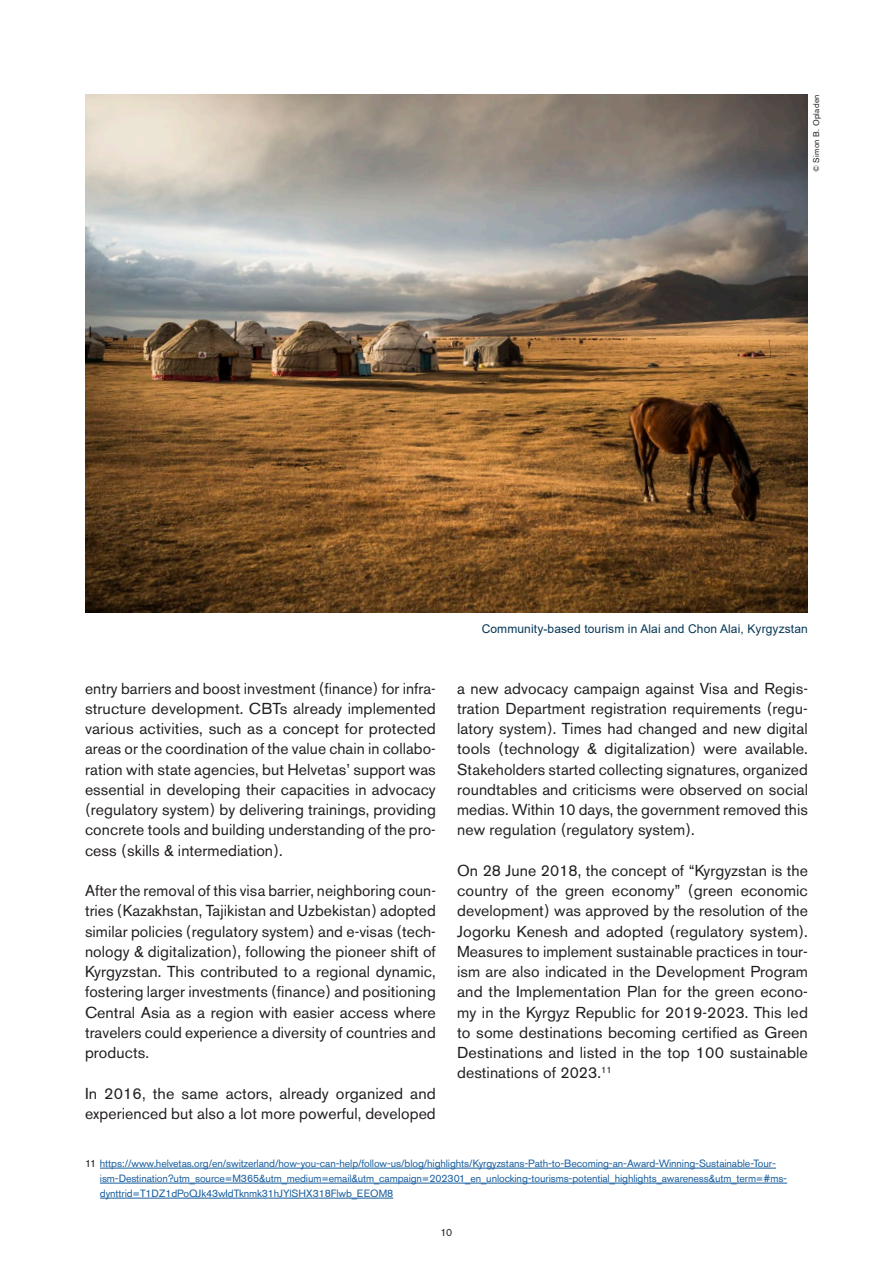
<style>
.page{position:relative;width:893px;height:1263px;background:#fff}
.page>*{position:absolute;margin:0;border:0;box-sizing:border-box;transform-origin:0 0}
.t1{font:15.75px/20.2px "Akzidenz Grotesk BE";letter-spacing:.005em;color:#231f20;text-align:justify}
.t2{font:12px "Arial";letter-spacing:.01em;color:#063655}
.t3{font:10.5px/15px "Akzidenz Grotesk Std";letter-spacing:-.01em;color:#175d9e}
.t4{font:10.5px "Akzidenz Grotesk BE";color:#231f20}
.t5{font:8.25px "Akzidenz Grotesk BE";letter-spacing:.025em;color:#231f20}
.s1{color:#231f20}
</style>
<div class="page">
<hr style="left:100px;top:1168px;width:676px;height:1px;background:#175d9e">
<hr style="left:100px;top:1183px;width:687px;height:1px;background:#175d9e">
<hr style="left:100px;top:1198px;width:293px;height:1px;background:#175d9e">
<img style="left:85px;top:95px;width:723px;height:518px">
<p class="t5" style="left:811px;top:172px;width:79px;rotate:-90deg">© Simon B. Opladen</p>
<p class="t1" style="left:85px;top:678px;width:352px">entry barriers and boost investment (finance) for infra&shy;structure development. CBTs already implemented various activities, such as a concept for protected areas or the coordination of the value chain in collabo&shy;ration with state agencies, but Helvetas’ support was essential in developing their capacities in advocacy (regulatory system) by delivering trainings, providing concrete tools and building understanding of the pro&shy;cess (skills &amp; intermediation).</p>
<p class="t1" style="left:85px;top:880px;width:352px">After the removal of this visa barrier, neighboring coun&shy;tries (Kazakhstan, Tajikistan and Uzbekistan) adopted similar policies (regulatory system) and e-visas (tech&shy;nology &amp; digitalization), following the pioneer shift of Kyrgyzstan. This contributed to a regional dynamic, fostering larger investments (finance) and positioning Central Asia as a region with easier access where travelers could experience a diversity of countries and products.</p>
<p class="t1" style="left:85px;top:1083px;width:352px">In 2016, the same actors, already organized and experienced but also a lot more powerful, developed</p>
<p class="t2" style="left:482px;top:620px;width:328px">Community-based tourism in Alai and Chon Alai, Kyrgyzstan</p>
<p class="t1" style="left:457px;top:678px;width:352px">a new advocacy campaign against Visa and Regis&shy;tration Department registration requirements (regu&shy;latory system). Times had changed and new digital tools (technology &amp; digitalization) were available.<br>Stakeholders started collecting signatures, organized roundtables and criticisms were observed on social medias. Within 10 days, the government removed this new regulation (regulatory system).</p>
<p class="t1" style="left:457px;top:860px;width:352px">On 28 June 2018, the concept of “Kyrgyzstan is the country of the green economy” (green economic development) was approved by the resolution of the Jogorku Kenesh and adopted (regulatory system).<br>Measures to implement sustainable practices in tour&shy;ism are also indicated in the Development Program and the Implementation Plan for the green econo&shy;my in the Kyrgyz Republic for 2019-2023. This led to some destinations becoming certified as Green Destinations and listed in the top 100 sustainable destinations of 2023.<sup>11</sup></p>
<p class="t3" style="left:100px;top:1156px;width:689px;text-indent:-15px"><span class="s1">11</span> https://www.helvetas.org/en/switzerland/how-you-can-help/follow-us/blog/highlights/Kyrgyzstans-Path-to-Becoming-an-Award-Winning-Sustainable-Tour&shy;ism-Destination?utm_source=M365&amp;utm_medium=email&amp;utm_campaign=202301_en_unlocking-tourisms-potential_highlights_awareness&amp;utm_term=#ms&shy;dynttrid=T1DZ1dPoQJk43wIdTknmk31hJYlSHX318Flwb_EEOM8</p>
<p class="t4" style="left:441px;top:1226px;width:13px">10</p>
</div>
